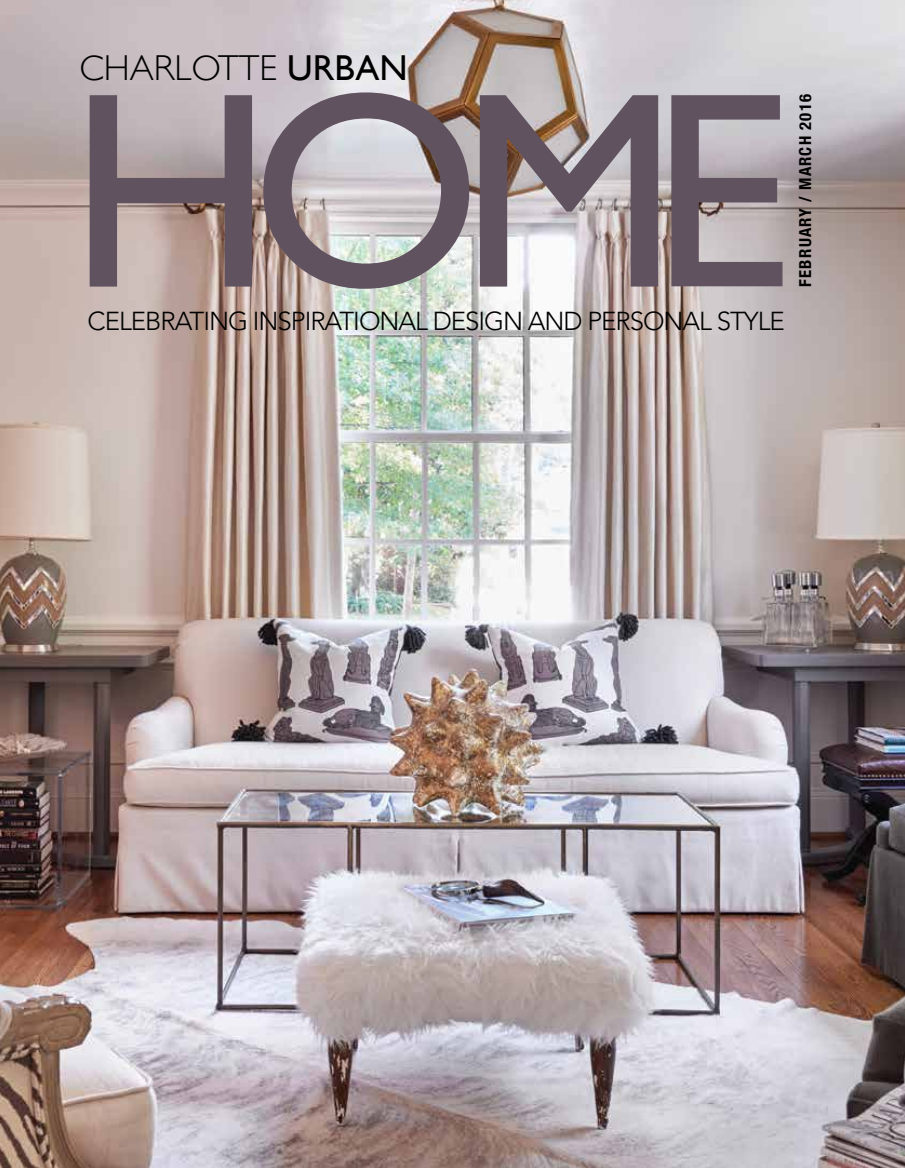
<style>
.page{position:relative;width:905px;height:1168px;background:#fff}
.page>*{position:absolute;margin:0;border:0;box-sizing:border-box;transform-origin:0 0}
.t1{font:280.5px "Gill Sans";color:#60525f}
.t2{font:300 36px "Gill Sans";color:#000}
.t3{font:300 25.8px "Avenir";letter-spacing:-.04em;color:#000}
.t4{font:700 condensed 16.5px "Helvetica Neue";letter-spacing:.07em;color:#000}
.s1{font-weight:400}
</style>
<div class="page">
<img style="left:0;top:0;width:904px;height:1168px">
<h2 class="t2" style="left:79px;top:40px;width:329px">CHARLOTTE <span class="s1">URBAN</span></h2>
<h1 class="t1" style="left:69px;top:27px;width:723px">HOME</h1>
<p class="t3" style="left:88px;top:306px;width:698px">CELEBRATING INSPIRATIONAL DESIGN AND PERSONAL STYLE</p>
<p class="t4" style="left:791px;top:287px;width:194px;rotate:-90deg">February / March 2016</p>
</div>
